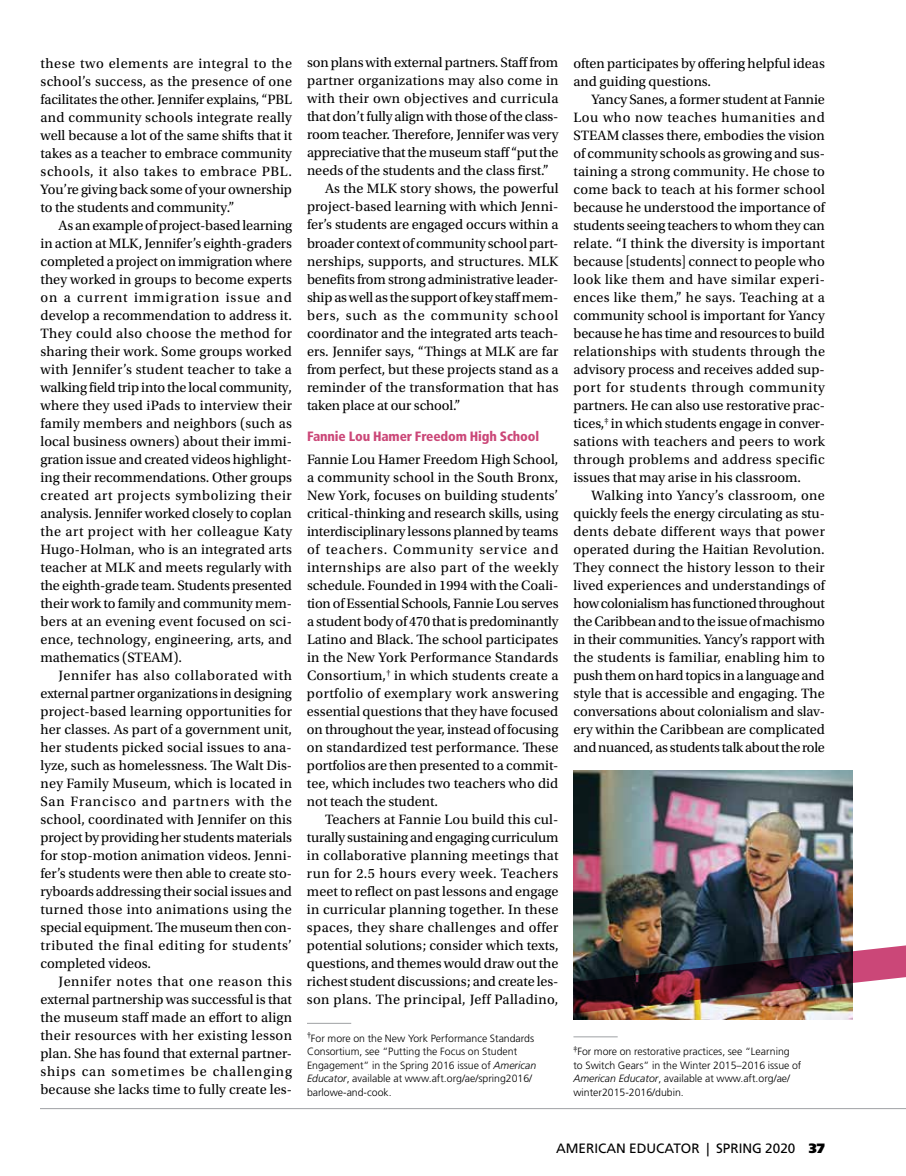
<style>
.page{position:relative;width:906px;height:1176px;background:#fff}
.page>*{position:absolute;margin:0;border:0;box-sizing:border-box;transform-origin:0 0}
.t1{font:14.25px/18px "Utopia Std";color:#000;text-align:justify}
.t2{font:900 condensed 13.5px "Frutiger LT Std";letter-spacing:-.01em;color:#cb4778}
.t3{font:13.5px "Frutiger LT Std";color:#000}
.t4{font:300 10.5px/13.5px "Frutiger LT Std";color:#000}
.s1{font-style:italic}
.s2{font-weight:900}
</style>
<div class="page">
<hr style="left:40px;top:1107px;width:865px;height:1px;background:#9fa1a4">
<img style="left:573px;top:770px;width:278px;height:248px">
<hr style="left:307px;top:1022px;width:44px;height:1px;background:#9fa1a4">
<hr style="left:573px;top:1036px;width:44px;height:1px;background:#9fa1a4">
<img style="left:573px;top:916px;width:332px;height:97px">
<p class="t1" style="left:40px;top:54px;width:253px">these two elements are integral to the school’s success, as the presence of one facilitates the other. Jennifer explains, “PBL and community schools integrate really well because a lot of the same shifts that it takes as a teacher to embrace community schools, it also takes to embrace PBL.<br>You’re giving back some of your ownership to the students and community.”</p>
<p class="t1" style="left:40px;top:216px;width:253px;text-indent:18px">As an example of project-based learning in action at MLK, Jennifer’s eighth-graders completed a project on immigration where they worked in groups to become experts on a current immigration issue and develop a recommendation to address it.<br>They could also choose the method for sharing their work. Some groups worked with Jennifer’s student teacher to take a walking field trip into the local community, where they used iPads to interview their family members and neighbors (such as local business owners) about their immi&shy;gration issue and created videos highlight&shy;ing their recommendations. Other groups created art projects symbolizing their analysis. Jennifer worked closely to coplan the art project with her colleague Katy Hugo-Holman, who is an integrated arts teacher at MLK and meets regularly with the eighth-grade team. Students presented their work to family and community mem&shy;bers at an evening event focused on sci&shy;ence, technology, engineering, arts, and mathematics (STEAM).</p>
<p class="t1" style="left:40px;top:666px;width:253px;text-indent:18px">Jennifer has also collaborated with external partner organizations in designing project-based learning opportunities for her classes. As part of a government unit, her students picked social issues to ana&shy;lyze, such as homelessness. The Walt Dis&shy;ney Family Museum, which is located in San Francisco and partners with the school, coordinated with Jennifer on this project by providing her students materials for stop-motion animation videos. Jenni&shy;fer’s students were then able to create sto&shy;ryboards addressing their social issues and turned those into animations using the special equipment. The museum then con&shy;tributed the final editing for students’ completed videos.</p>
<p class="t1" style="left:40px;top:972px;width:253px;text-indent:18px">Jennifer notes that one reason this external partnership was successful is that the museum staff made an effort to align their resources with her existing lesson plan. She has found that external partner&shy;ships can sometimes be challenging because she lacks time to fully create les-</p>
<p class="t1" style="left:307px;top:54px;width:253px">son plans with external partners. Staff from</p>
<p class="t1" style="left:307px;top:72px;width:253px">partner organizations may also come in</p>
<p class="t1" style="left:307px;top:90px;width:253px">with their own objectives and curricula</p>
<p class="t1" style="left:307px;top:108px;width:253px">that don’t fully align with those of the class-</p>
<p class="t1" style="left:307px;top:126px;width:253px">room teacher. Therefore, Jennifer was very</p>
<p class="t1" style="left:307px;top:144px;width:253px">appreciative that the museum staff “put the</p>
<p class="t1" style="left:307px;top:162px;width:243px">needs of the students and the class first.”</p>
<p class="t1" style="left:325px;top:180px;width:235px">As the MLK story shows, the powerful</p>
<p class="t1" style="left:307px;top:198px;width:253px">project-based learning with which Jenni-</p>
<p class="t1" style="left:307px;top:216px;width:253px">fer’s students are engaged occurs within a</p>
<p class="t1" style="left:307px;top:234px;width:253px">broader context of community school part-</p>
<p class="t1" style="left:307px;top:252px;width:253px">nerships, supports, and structures. MLK</p>
<p class="t1" style="left:307px;top:270px;width:253px">benefits from strong administrative leader-</p>
<p class="t1" style="left:307px;top:288px;width:252px">ship as well as the support of key staff mem-</p>
<p class="t1" style="left:307px;top:306px;width:253px">bers, such as the community school</p>
<p class="t1" style="left:307px;top:324px;width:253px">coordinator and the integrated arts teach-</p>
<p class="t1" style="left:307px;top:342px;width:253px">ers. Jennifer says, “Things at MLK are far</p>
<p class="t1" style="left:307px;top:360px;width:253px">from perfect, but these projects stand as a</p>
<p class="t1" style="left:307px;top:378px;width:253px">reminder of the transformation that has</p>
<p class="t1" style="left:307px;top:396px;width:155px">taken place at our school.”</p>
<p class="t2" style="left:307px;top:428px;width:234px">Fannie Lou Hamer Freedom High School</p>
<p class="t1" style="left:307px;top:450px;width:253px">Fannie Lou Hamer Freedom High School, a community school in the South Bronx, New York, focuses on building students’ critical-thinking and research skills, using interdisciplinary lessons planned by teams of teachers. Community service and internships are also part of the weekly schedule. Founded in 1994 with the Coali&shy;tion of Essential Schools, Fannie Lou serves a student body of 470 that is predominantly Latino and Black. The school participates in the New York Performance Standards Consortium,<sup>†</sup> in which students create a portfolio of exemplary work answering essential questions that they have focused on throughout the year, instead of focusing on standardized test performance. These portfolios are then presented to a commit&shy;tee, which includes two teachers who did not teach the student.</p>
<p class="t1" style="left:307px;top:810px;width:253px;text-indent:18px">Teachers at Fannie Lou build this cul&shy;turally sustaining and engaging curriculum in collaborative planning meetings that run for 2.5 hours every week. Teachers meet to reflect on past lessons and engage in curricular planning together. In these spaces, they share challenges and offer potential solutions; consider which texts, questions, and themes would draw out the richest student discussions; and create les&shy;son plans. The principal, Jeff Palladino,</p>
<p class="t4" style="left:307px;top:1031px;width:231px"><sup>†</sup>For more on the New York Performance Standards Consortium, see “Putting the Focus on Student Engagement” in the Spring 2016 issue of <span class="s1">American Educator</span>, available at www.aft.org/ae/spring2016/ barlowe-and-cook.</p>
<p class="t1" style="left:573px;top:54px;width:253px">often participates by offering helpful ideas and guiding questions.</p>
<p class="t1" style="left:573px;top:90px;width:254px;text-indent:18px">Yancy Sanes, a former student at Fannie Lou who now teaches humanities and STEAM classes there, embodies the vision of community schools as growing and sus&shy;taining a strong community. He chose to come back to teach at his former school because he understood the importance of students seeing teachers to whom they can relate. “I think the diversity is important because [students] connect to people who look like them and have similar experi&shy;ences like them,” he says. Teaching at a community school is important for Yancy because he has time and resources to build relationships with students through the advisory process and receives added sup&shy;port for students through community partners. He can also use restorative prac&shy;tices,<sup>‡</sup> in which students engage in conver&shy;sations with teachers and peers to work through problems and address specific issues that may arise in his classroom.</p>
<p class="t1" style="left:573px;top:486px;width:254px;text-indent:18px">Walking into Yancy’s classroom, one quickly feels the energy circulating as stu&shy;dents debate different ways that power operated during the Haitian Revolution.<br>They connect the history lesson to their lived experiences and understandings of how colonialism has functioned throughout the Caribbean and to the issue of machismo in their communities. Yancy’s rapport with the students is familiar, enabling him to push them on hard topics in a language and style that is accessible and engaging. The conversations about colonialism and slav&shy;ery within the Caribbean are complicated and nuanced, as students talk about the role</p>
<p class="t4" style="left:573px;top:1044px;width:229px"><sup>‡</sup>For more on restorative practices, see “Learning to Switch Gears” in the Winter 2015–2016 issue of <span class="s1">American Educator</span>, available at www.aft.org/ae/ winter2015-2016/dubin.</p>
<p class="t3" style="left:556px;top:1139px;width:270px">AMERICAN EDUCATOR | SPRING 2020 <span class="s2">37</span></p>
</div>
